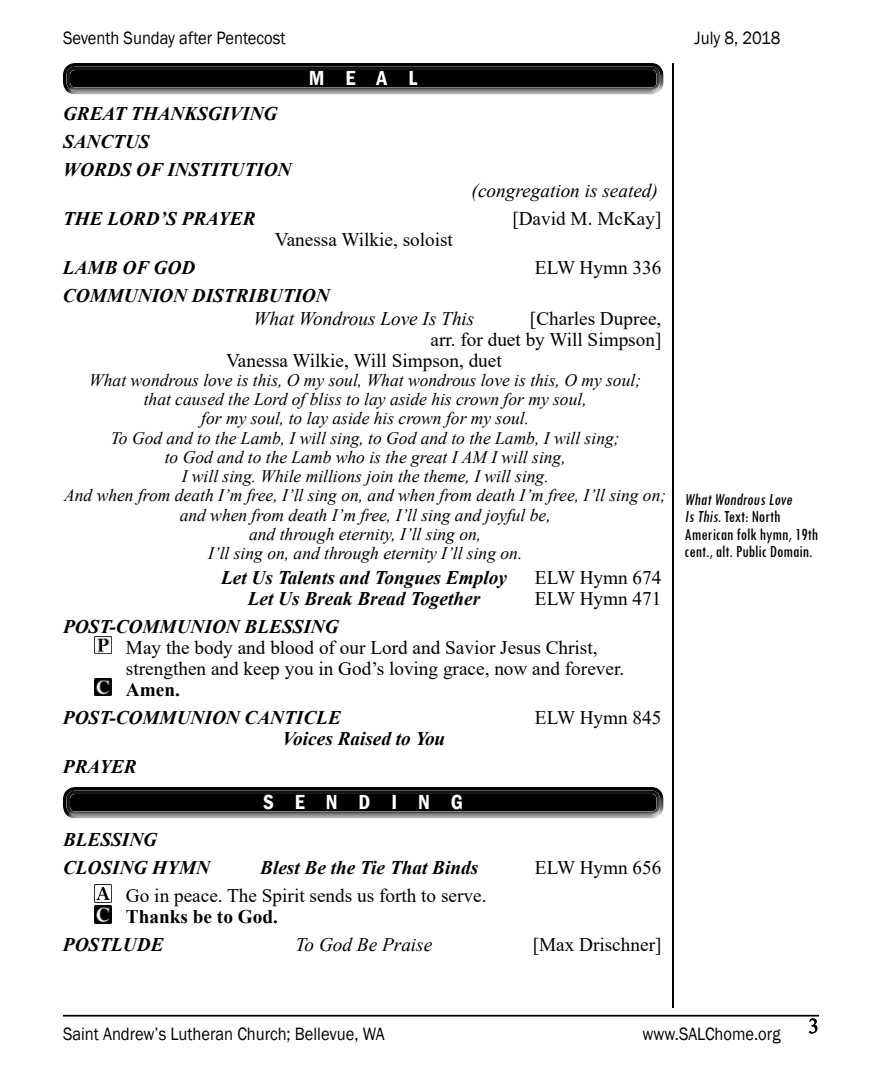
<style>
.page{position:relative;width:882px;height:1071px;background:#fff}
.page>*{position:absolute;margin:0;border:0;box-sizing:border-box;transform-origin:0 0}
.t1{font:600 condensed 21px "Franklin Gothic";letter-spacing:1em;color:#fff}
.t2{font:21px "Times New Roman";color:#000}
.t3{font:19.25px/21px "Times New Roman";color:#000}
.t4{font:italic 700 19.25px/28px "Times New Roman";color:#000}
.t5{font:italic 19.25px "Times New Roman";color:#000}
.t6{font:700 19.25px "Times New Roman";color:#000}
.t7{font:18.38px "Franklin Gothic";color:#000;scale:.9 1}
.t8{font:italic 17.5px/19.2px "Times New Roman";color:#000;text-align:center}
.t9{font:condensed 17.5px/17.5px "Tw Cen";color:#000}
</style>
<div class="page">
<hr style="left:672px;top:63px;width:2px;height:945px;background:#000">
<hr style="left:63px;top:1015px;width:756px;height:2px;background:#000">
<svg style="left:68px;top:92px;width:590px;height:3px;background:#c2c2c2"></svg>
<div style="left:62px;top:55px;width:603px;height:37px;background:#000;opacity:.75"></div>
<img style="left:94px;top:636px;width:18px;height:18px">
<img style="left:94px;top:678px;width:18px;height:18px">
<svg style="left:68px;top:816px;width:590px;height:3px;background:#c2c2c2"></svg>
<div style="left:62px;top:779px;width:603px;height:37px;background:#000;opacity:.75"></div>
<img style="left:94px;top:885px;width:18px;height:17px">
<img style="left:94px;top:906px;width:18px;height:17px">
<p class="t7" style="left:63px;top:27px;width:249px">Seventh Sunday after Pentecost</p>
<p class="t7" style="left:695px;top:27px;width:97px">July 8, 2018</p>
<p class="t4" style="left:63px;top:99px;width:230px">GREAT THANKSGIVING<br>SANCTUS<br>WORDS OF INSTITUTION</p>
<p class="t1" style="left:309px;top:64px;width:110px">MEAL</p>
<p class="t5" style="left:472px;top:177px;width:188px">(congregation is seated)</p>
<p class="t4" style="left:63px;top:204px;width:194px">THE LORD’S PRAYER</p>
<p class="t3" style="left:512px;top:207px;width:151px">[David M. McKay]</p>
<p class="t3" style="left:275px;top:228px;width:179px">Vanessa Wilkie, soloist</p>
<p class="t4" style="left:63px;top:253px;width:134px">LAMB OF GOD</p>
<p class="t3" style="left:535px;top:256px;width:128px">ELW Hymn 336</p>
<p class="t4" style="left:63px;top:281px;width:268px">COMMUNION DISTRIBUTION</p>
<p class="t5" style="left:253px;top:305px;width:223px">What Wondrous Love Is This</p>
<p class="t3" style="left:530px;top:307px;width:133px">[Charles Dupree,</p>
<p class="t3" style="left:431px;top:328px;width:232px">arr. for duet by Will Simpson]</p>
<p class="t3" style="left:226px;top:349px;width:277px">Vanessa Wilkie, Will Simpson, duet</p>
<p class="t8" style="left:64px;top:370px;width:604px">What wondrous love is this, O my soul, What wondrous love is this, O my soul;<br>that caused the Lord of bliss to lay aside his crown for my soul,<br>for my soul, to lay aside his crown for my soul.<br>To God and to the Lamb, I will sing, to God and to the Lamb, I will sing;<br>to God and to the Lamb who is the great I AM I will sing,<br>I will sing. While millions join the theme, I will sing.<br>And when from death I’m free, I’ll sing on, and when from death I’m free, I’ll sing on; and when from death I’m free, I’ll sing and joyful be,<br>and through eternity, I’ll sing on,<br>I’ll sing on, and through eternity I’ll sing on.</p>
<p class="t4" style="left:221px;top:563px;width:287px">Let Us Talents and Tongues Employ</p>
<p class="t3" style="left:535px;top:566px;width:128px">ELW Hymn 674</p>
<p class="t4" style="left:248px;top:584px;width:234px">Let Us Break Bread Together</p>
<p class="t3" style="left:535px;top:587px;width:128px">ELW Hymn 471</p>
<p class="t4" style="left:63px;top:612px;width:277px">POST-COMMUNION BLESSING</p>
<p class="t3" style="left:126px;top:636px;width:500px">May the body and blood of our Lord and Savior Jesus Christ, strengthen and keep you in God’s loving grace, now and forever.</p>
<p class="t6" style="left:126px;top:675px;width:55px">Amen.</p>
<p class="t4" style="left:63px;top:703px;width:279px">POST-COMMUNION CANTICLE</p>
<p class="t3" style="left:535px;top:706px;width:128px">ELW Hymn 845</p>
<p class="t4" style="left:283px;top:724px;width:164px">Voices Raised to You</p>
<p class="t4" style="left:63px;top:752px;width:75px">PRAYER</p>
<p class="t1" style="left:263px;top:788px;width:202px">SENDING</p>
<p class="t4" style="left:63px;top:825px;width:149px">BLESSING<br>CLOSING HYMN</p>
<p class="t4" style="left:260px;top:853px;width:220px">Blest Be the Tie That Binds</p>
<p class="t3" style="left:535px;top:857px;width:128px">ELW Hymn 656</p>
<p class="t3" style="left:126px;top:885px;width:362px">Go in peace. The Spirit sends us forth to serve.</p>
<p class="t6" style="left:126px;top:903px;width:153px">Thanks be to God.</p>
<p class="t4" style="left:63px;top:930px;width:102px">POSTLUDE</p>
<p class="t5" style="left:296px;top:932px;width:138px">To God Be Praise</p>
<p class="t3" style="left:533px;top:934px;width:130px">[Max Drischner]</p>
<p class="t9" style="left:685px;top:490px;width:135px">WhatWondrous Love<br>Is This.Text: North<br>American folk hymn, 19th cent., alt. Public Domain.</p>
<p class="t7" style="left:63px;top:1022px;width:359px">Saint Andrew’s Lutheran Church; Bellevue, WA</p>
<p class="t7" style="left:643px;top:1022px;width:155px">www.SALChome.org</p>
<p class="t2" style="left:808px;top:1011px;width:12px">3</p>
</div>
